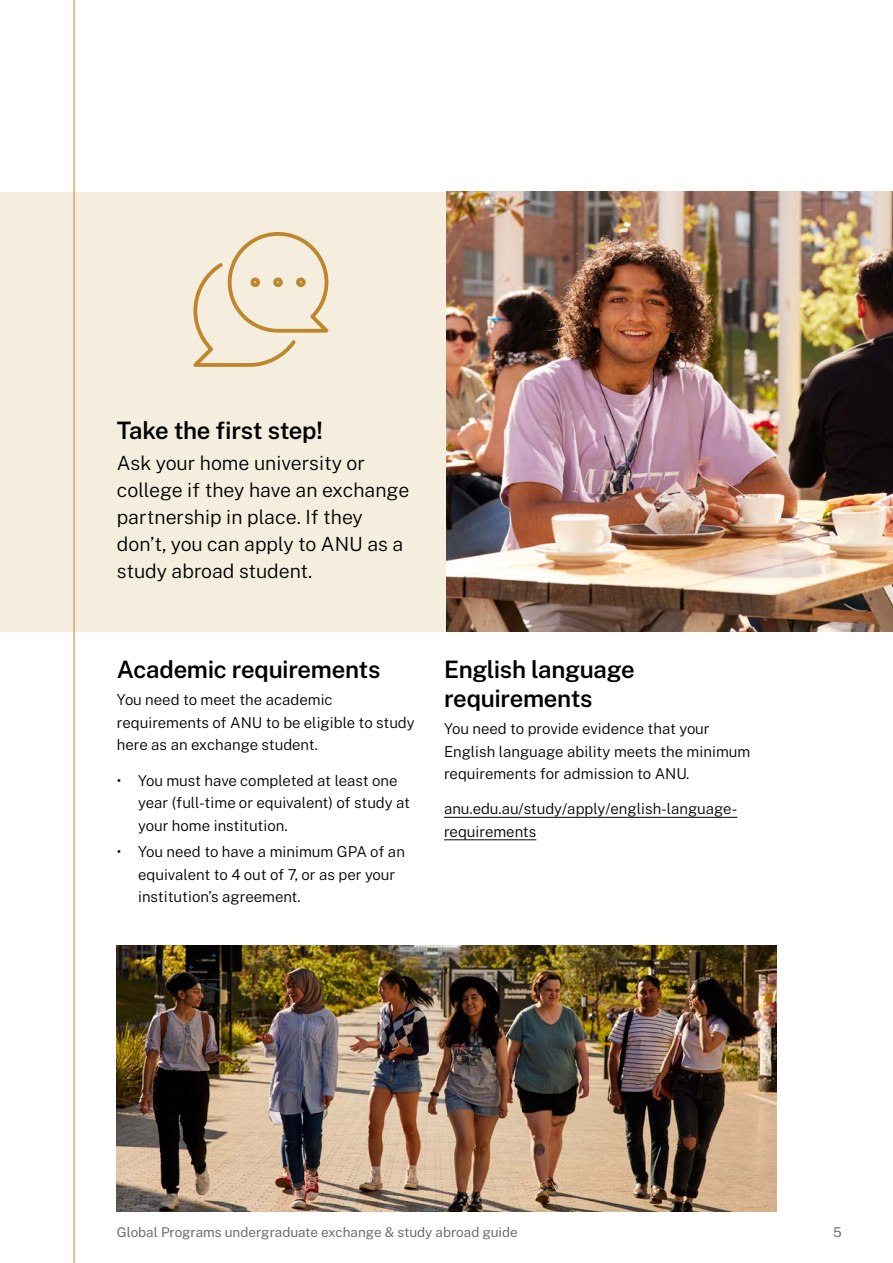
<style>
.page{position:relative;width:893px;height:1263px;background:#fff}
.page>*{position:absolute;margin:0;border:0;box-sizing:border-box;transform-origin:0 0}
.H3{font:600 24px/28.8px "Public Sans";letter-spacing:-.015em;color:#000}
.copy_12_18{font:300 19.5px/27px "Public Sans";color:#000}
.copy_10_15{font:300 15px/22.5px "Public Sans";color:#000}
.t1{font:13.5px "Public Sans";color:#6d6e71}
</style>
<div class="page">
<div style="left:0;top:192px;width:446px;height:439px;background:#f5edde"></div>
<img style="left:446px;top:192px;width:447px;height:439px">
<hr style="left:444px;top:817px;width:293px;height:1px;background:#000">
<hr style="left:444px;top:839px;width:92px;height:1px;background:#000">
<img style="left:117px;top:946px;width:659px;height:266px">
<svg style="left:193px;top:232px;width:136px;height:135px"></svg>
<hr style="left:74px;top:0;width:1px;height:1263px;background:#bf872b">
<h3 class="H3" style="left:117px;top:414px;width:207px">Take the first step!</h3>
<p class="copy_12_18" style="left:117px;top:448px;width:294px">Ask your home university or college if they have an exchange partnership in place. If they don’t, you can apply to ANU as a study abroad student.</p>
<h3 class="H3" style="left:117px;top:654px;width:265px">Academic requirements</h3>
<p class="copy_10_15" style="left:117px;top:688px;width:299px">You need to meet the academic requirements of ANU to be eligible to study here as an exchange student.</p>
<p class="copy_10_15" style="left:138px;top:768px;width:273px;text-indent:-21px">• You must have completed at least one year (full-time or equivalent) of study at your home institution.</p>
<p class="copy_10_15" style="left:138px;top:840px;width:268px;text-indent:-21px">• You need to have a minimum GPA of an equivalent to 4 out of 7, or as per your institution’s agreement.</p>
<h3 class="H3" style="left:444px;top:654px;width:192px">English language requirements</h3>
<p class="copy_10_15" style="left:444px;top:716px;width:308px">You need to provide evidence that your<br>English language ability meets the minimum requirements for admission to ANU.</p>
<p class="copy_10_15" style="left:444px;top:797px;width:295px">anu.edu.au/study/apply/english-language&shy;requirements</p>
<p class="t1" style="left:117px;top:1223px;width:402px">Global Programs undergraduate exchange &amp; study abroad guide</p>
<p class="t1" style="left:833px;top:1223px;width:10px">5</p>
</div>
